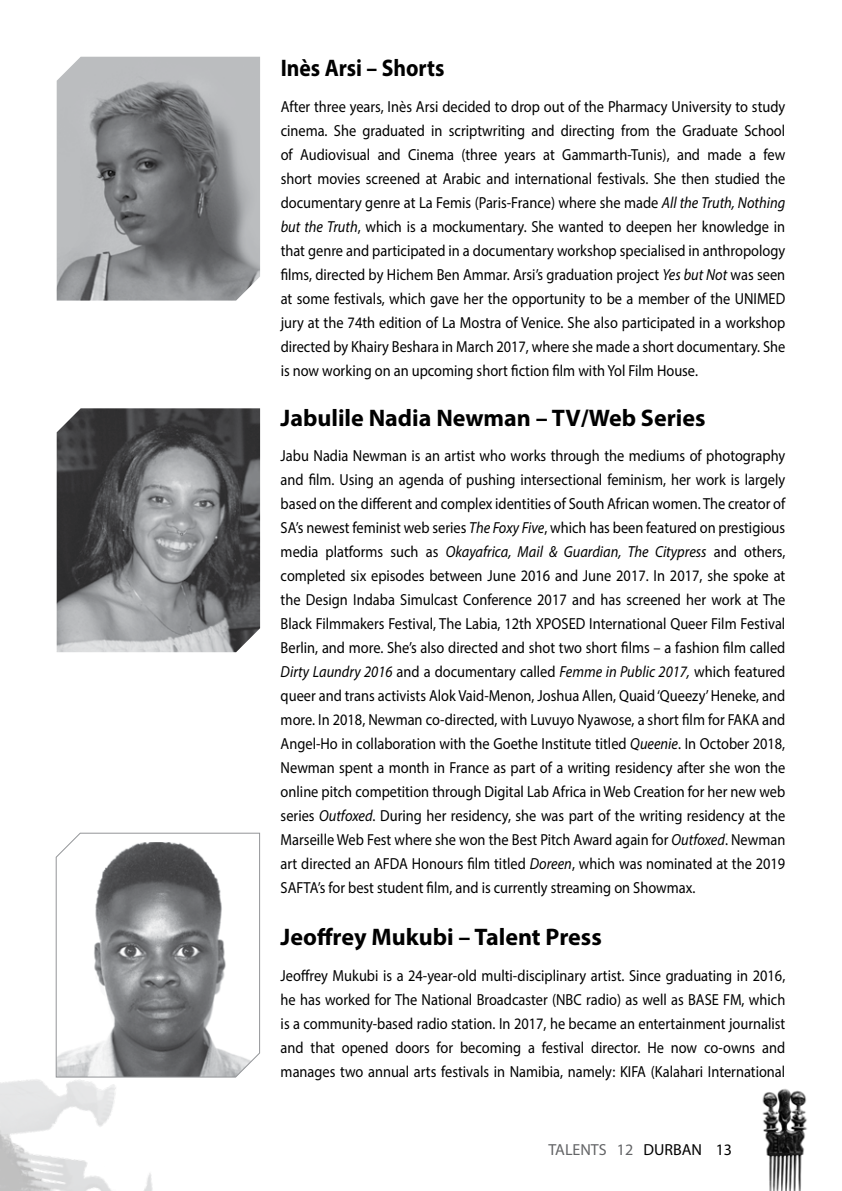
<style>
.page{position:relative;width:842px;height:1191px;background:#fff}
.page>*{position:absolute;margin:0;border:0;box-sizing:border-box;transform-origin:0 0}
.t1{font:700 24px "Myriad Pro";color:#000}
.t2{font:700 24px "Myriad Pro";color:#000;scale:.9 1}
.t3{font:16px/24px "Myriad Pro";color:#000;text-align:justify;scale:.9 1}
.t4{font:16px "Myriad Pro";color:#636466}
.s1{font-style:italic}
.s2{color:#000}
</style>
<div class="page">
<img style="left:762px;top:1089px;width:45px;height:102px">
<img style="left:0;top:1079px;width:153px;height:112px">
<img style="left:57px;top:57px;width:203px;height:243px">
<img style="left:57px;top:408px;width:203px;height:244px">
<svg style="left:55px;top:832px;width:206px;height:246px"></svg>
<h1 class="t2" style="left:281px;top:52px;width:183px">Inès Arsi – Shorts</h1>
<p class="t3" style="left:281px;top:94px;width:562px">After three years, Inès Arsi decided to drop out of the Pharmacy University to study cinema. She graduated in scriptwriting and directing from the Graduate School of Audiovisual and Cinema (three years at Gammarth-Tunis), and made a few short movies screened at Arabic and international festivals. She then studied the documentary genre at La Femis (Paris-France) where she made <span class="s1">All the Truth, Nothing but the Truth</span>, which is a mockumentary. She wanted to deepen her knowledge in that genre and participated in a documentary workshop specialised in anthropology films, directed by Hichem Ben Ammar. Arsi’s graduation project <span class="s1">Yes but Not</span> was seen at some festivals, which gave her the opportunity to be a member of the UNIMED jury at the 74th edition of La Mostra of Venice. She also participated in a workshop directed by Khairy Beshara in March 2017, where she made a short documentary. She is now working on an upcoming short fiction film with Yol Film House.</p>
<h1 class="t1" style="left:281px;top:402px;width:426px">Jabulile Nadia Newman – TV/Web Series</h1>
<p class="t3" style="left:281px;top:443px;width:562px">Jabu Nadia Newman is an artist who works through the mediums of photography and film. Using an agenda of pushing intersectional feminism, her work is largely based on the different and complex identities of South African women. The creator of SA’s newest feminist web series <span class="s1">The Foxy Five</span>, which has been featured on prestigious media platforms such as <span class="s1">Okayafrica, Mail &amp; Guardian, The Citypress</span> and others, completed six episodes between June 2016 and June 2017. In 2017, she spoke at the Design Indaba Simulcast Conference 2017 and has screened her work at The Black Filmmakers Festival, The Labia, 12th XPOSED International Queer Film Festival Berlin, and more. She’s also directed and shot two short films – a fashion film called <span class="s1">Dirty Laundry 2016</span> and a documentary called <span class="s1">Femme in Public 2017,</span> which featured queer and trans activists Alok Vaid-Menon, Joshua Allen, Quaid ‘Queezy’ Heneke, and more. In 2018, Newman co-directed, with Luvuyo Nyawose, a short film for FAKA and Angel-Ho in collaboration with the Goethe Institute titled <span class="s1">Queenie</span>. In October 2018, Newman spent a month in France as part of a writing residency after she won the online pitch competition through Digital Lab Africa in Web Creation for her new web series <span class="s1">Outfoxed</span>. During her residency, she was part of the writing residency at the Marseille Web Fest where she won the Best Pitch Award again for <span class="s1">Outfoxed</span>. Newman art directed an AFDA Honours film titled <span class="s1">Doreen</span>, which was nominated at the 2019<br>SAFTA’s for best student film, and is currently streaming on Showmax.</p>
<h1 class="t1" style="left:281px;top:921px;width:323px">Jeoffrey Mukubi – Talent Press</h1>
<p class="t3" style="left:281px;top:963px;width:562px">Jeoffrey Mukubi is a 24-year-old multi-disciplinary artist. Since graduating in 2016, he has worked for The National Broadcaster (NBC radio) as well as BASE FM, which is a community-based radio station. In 2017, he became an entertainment journalist and that opened doors for becoming a festival director. He now co-owns and manages two annual arts festivals in Namibia, namely: KIFA (Kalahari International</p>
<p class="t4" style="left:548px;top:1139px;width:185px">TALENTS 12 <span class="s2">DURBAN 13</span></p>
</div>
